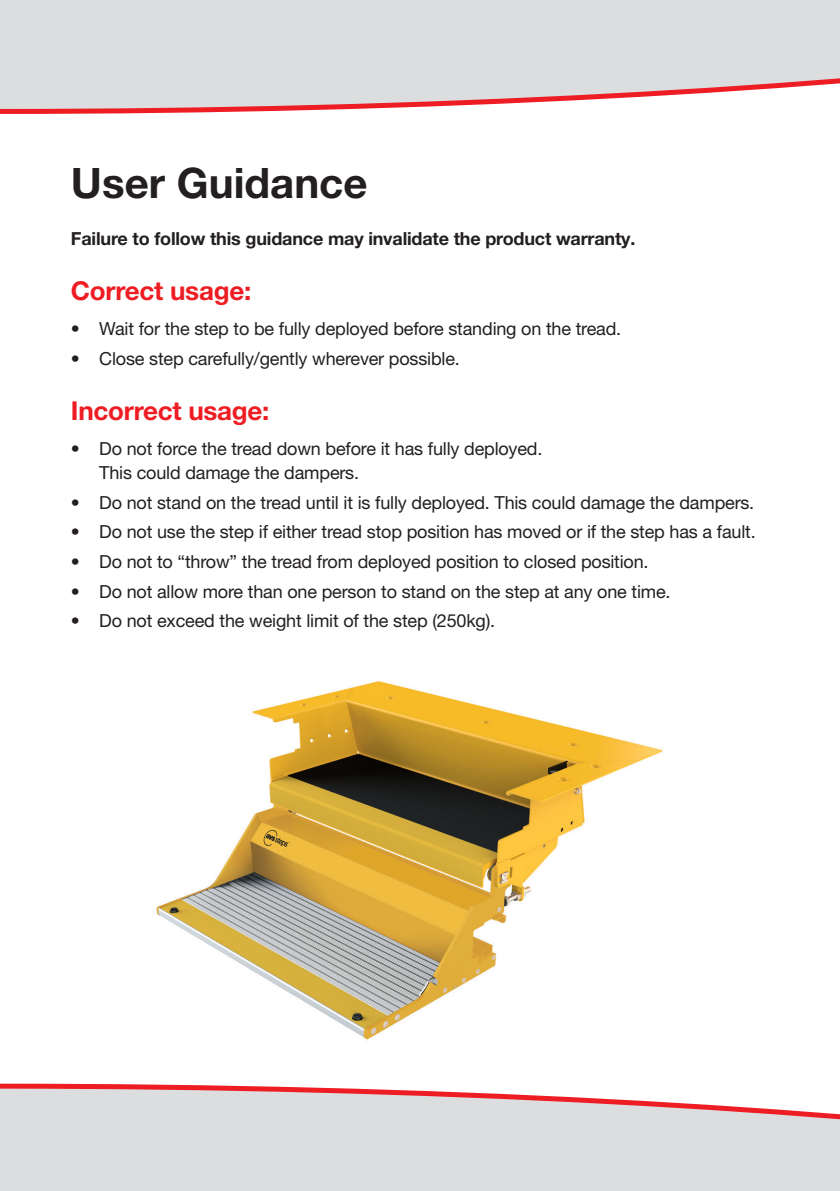
<style>
.page{position:relative;width:840px;height:1191px;background:#fff}
.page>*{position:absolute;margin:0;border:0;box-sizing:border-box;transform-origin:0 0}
.t1{font:700 42px "Helvetica Neue LT Std";color:#231f20}
.t2{font:700 26px "Helvetica Neue LT Pro";letter-spacing:-.01em;color:#ee1d23}
.t3{font:18px/24px "Helvetica Neue LT Pro";letter-spacing:-.01em;color:#231f20}
.t4{font:700 18px "Helvetica Neue LT Pro";letter-spacing:-.01em;color:#231f20}
</style>
<div class="page">
<img style="left:156px;top:681px;width:507px;height:359px">
<svg style="left:0;top:1083px;width:839px;height:108px;background:#e0d7d9"></svg>
<svg style="left:0;top:0;width:839px;height:114px;background:#dfd7d9"></svg>
<p class="t1" style="left:71px;top:157px;width:298px">User Guidance</p>
<p class="t4" style="left:71px;top:227px;width:565px">Failure to follow this guidance may invalidate the product warranty.</p>
<p class="t2" style="left:71px;top:274px;width:182px">Correct usage:</p>
<p class="t3" style="left:71px;top:316px;width:551px">• Wait for the step to be fully deployed before standing on the tread.</p>
<p class="t3" style="left:71px;top:346px;width:390px">• Close step carefully/gently wherever possible.</p>
<p class="t2" style="left:71px;top:394px;width:200px">Incorrect usage:</p>
<p class="t3" style="left:99px;top:436px;width:444px;text-indent:-28px">• Do not force the tread down before it has fully deployed.<br>This could damage the dampers.</p>
<p class="t3" style="left:71px;top:490px;width:684px">• Do not stand on the tread until it is fully deployed. This could damage the dampers.</p>
<p class="t3" style="left:71px;top:519px;width:686px">• Do not use the step if either tread stop position has moved or if the step has a fault.</p>
<p class="t3" style="left:71px;top:549px;width:579px">• Do not to “throw” the tread from deployed position to closed position.</p>
<p class="t3" style="left:71px;top:579px;width:600px">• Do not allow more than one person to stand on the step at any one time.</p>
<p class="t3" style="left:71px;top:608px;width:425px">• Do not exceed the weight limit of the step (250kg).</p>
</div>
